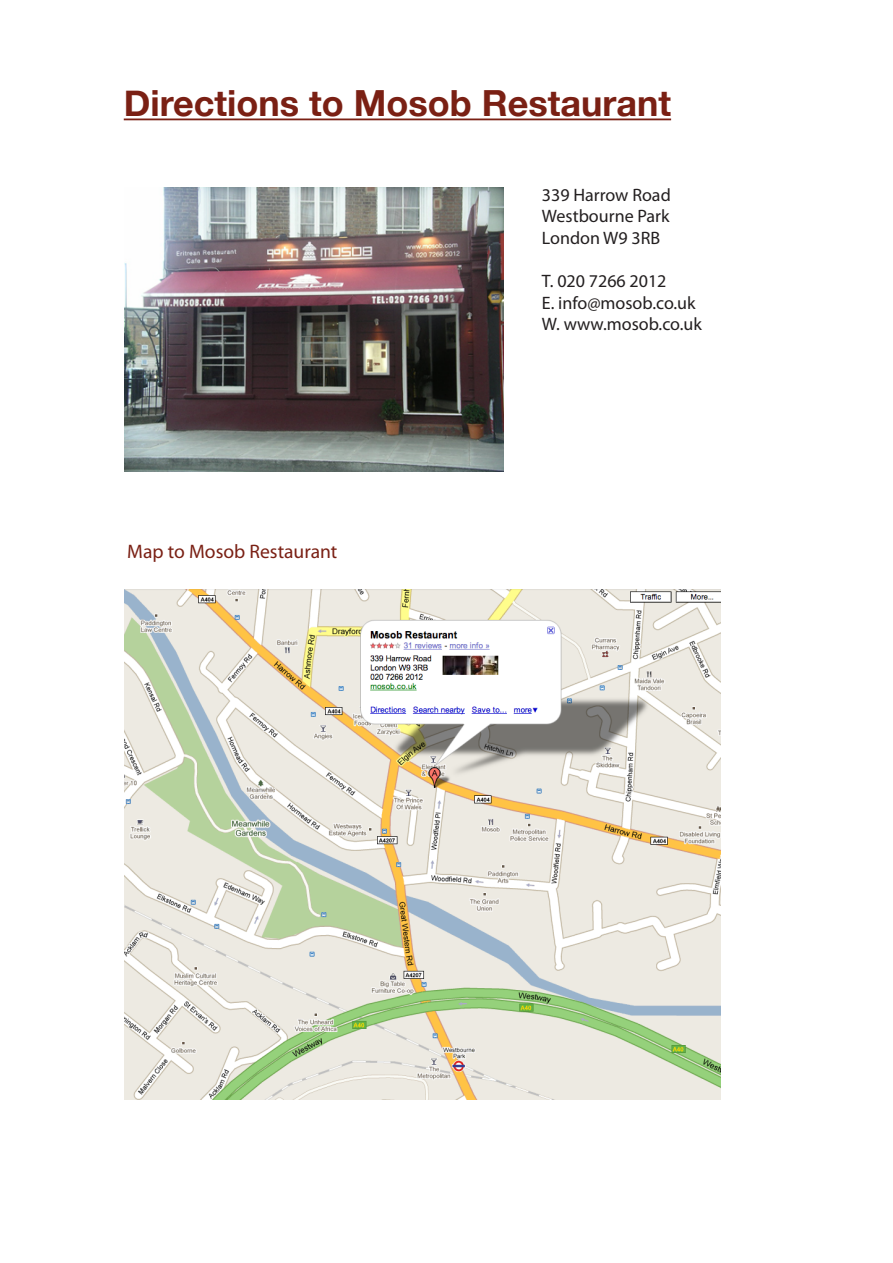
<style>
.page{position:relative;width:893px;height:1263px;background:#fff}
.page>*{position:absolute;margin:0;border:0;box-sizing:border-box;transform-origin:0 0}
.t1{font:700 36px "Helvetica Neue";color:#7a2014}
.t2{font:19.65px "Myriad Pro";color:#7a2014}
.t3{font:18px/21.6px "Myriad Pro";color:#231f20;text-align:justify}
</style>
<div class="page">
<hr style="left:124px;top:119px;width:547px;height:1px;background:#7a2014">
<img style="left:125px;top:187px;width:378px;height:284px">
<img style="left:125px;top:590px;width:595px;height:510px">
<h1 class="t1" style="left:124px;top:81px;width:549px">Directions to Mosob Restaurant</h1>
<p class="t2" style="left:127px;top:539px;width:212px">Map to Mosob Restaurant</p>
<p class="t3" style="left:542px;top:183px;width:130px">339 Harrow Road Westbourne Park London W9 3RB</p>
<p class="t3" style="left:542px;top:270px;width:161px;text-align:left">T. 020 7266 2012<br>E. info@mosob.co.uk<br>W. www.mosob.co.uk</p>
</div>
